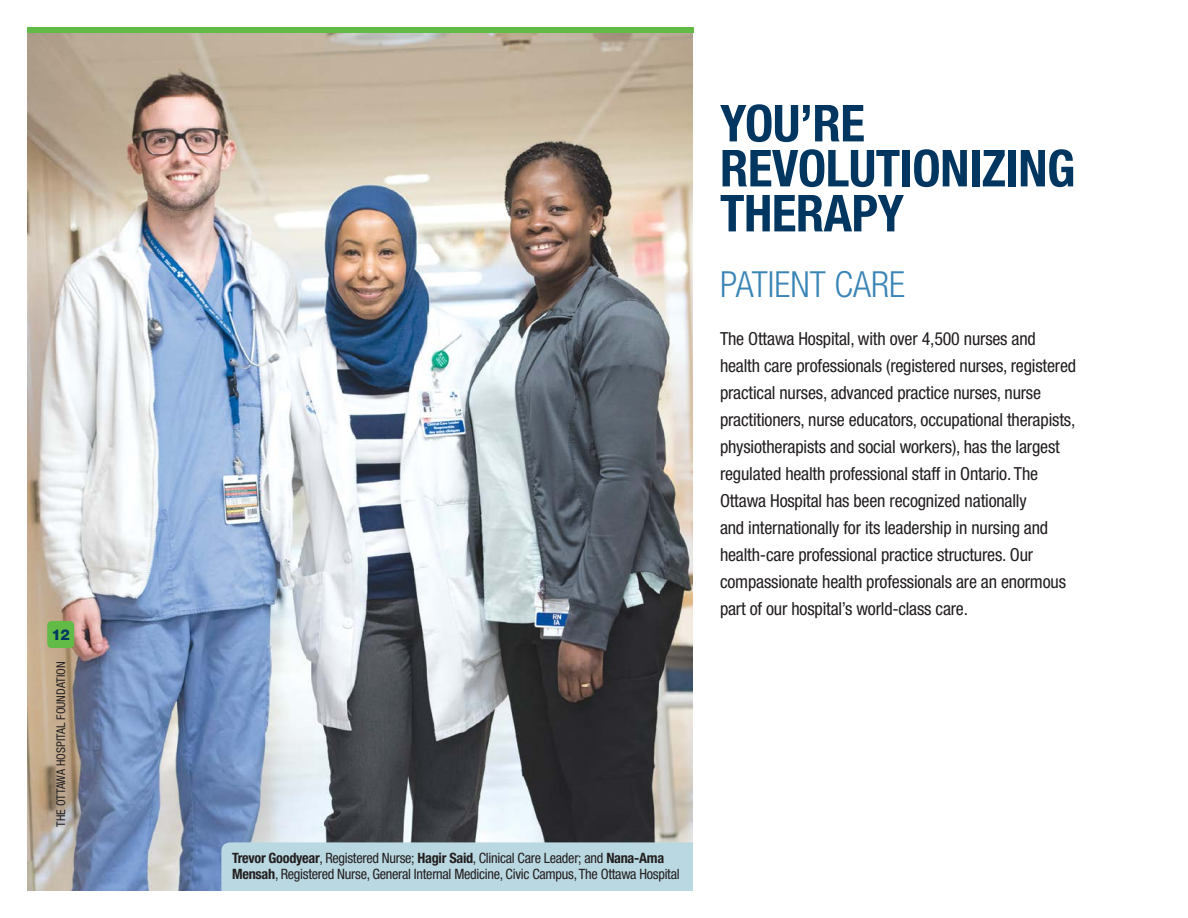
<style>
.page{position:relative;width:1188px;height:918px;background:#fff}
.page>*{position:absolute;margin:0;border:0;box-sizing:border-box;transform-origin:0 0}
.t1{font:700 condensed 51px/45px "Helvetica Neue LT Std";letter-spacing:-.01em;color:#003660}
.t2{font:300 condensed 36px "Helvetica Neue LT Std";color:#3a84b6}
.Body_-_intro{font:condensed 18px/27px "Helvetica Neue LT Std";letter-spacing:-.01em;color:#231f20}
.t3{font:800 15px "Helvetica Neue LT Std";color:#003660}
.t4{font:condensed 14.25px/15.8px "Helvetica Neue LT Std";letter-spacing:-.02em;color:#231f20}
.t5{font:condensed 12px "Helvetica Neue LT Std";color:#231f20}
.s1{font-weight:700}
</style>
<div class="page">
<img style="left:27px;top:32px;width:666px;height:859px">
<div style="left:27px;top:27px;width:666px;height:5px;background:#62bb46"></div>
<div style="left:221px;top:842px;width:472px;height:49px;background:#bad8e1"></div>
<div style="left:47px;top:621px;width:27px;height:27px;background:#62bb46;border-radius:4px"></div>
<p class="t3" style="left:51px;top:626px;width:20px">12</p>
<p class="t5" style="left:54px;top:827px;width:167px;rotate:-90deg">THE OTTAWA HOSPITAL FOUNDATION</p>
<h2 class="t1" style="left:720px;top:100px;width:357px">YOU’RE<br>REVOLUTIONIZING<br>THERAPY</h2>
<h3 class="t2" style="left:720px;top:264px;width:187px">PATIENT CARE</h3>
<p class="Body_-_intro" style="left:720px;top:325px;width:358px">The Ottawa Hospital, with over 4,500 nurses and health care professionals (registered nurses, registered practical nurses, advanced practice nurses, nurse practitioners, nurse educators, occupational therapists, physiotherapists and social workers), has the largest regulated health professional staff in Ontario. The Ottawa Hospital has been recognized nationally<br>and internationally for its leadership in nursing and health-care professional practice structures. Our compassionate health professionals are an enormous part of our hospital’s world-class care.</p>
<p class="t4" style="left:232px;top:850px;width:449px"><span class="s1">Trevor Goodyear</span>, Registered Nurse; <span class="s1">Hagir Said</span>, Clinical Care Leader; and <span class="s1">Nana-Ama<br>Mensah</span>, Registered Nurse, General Internal Medicine, Civic Campus, The Ottawa Hospital</p>
</div>
